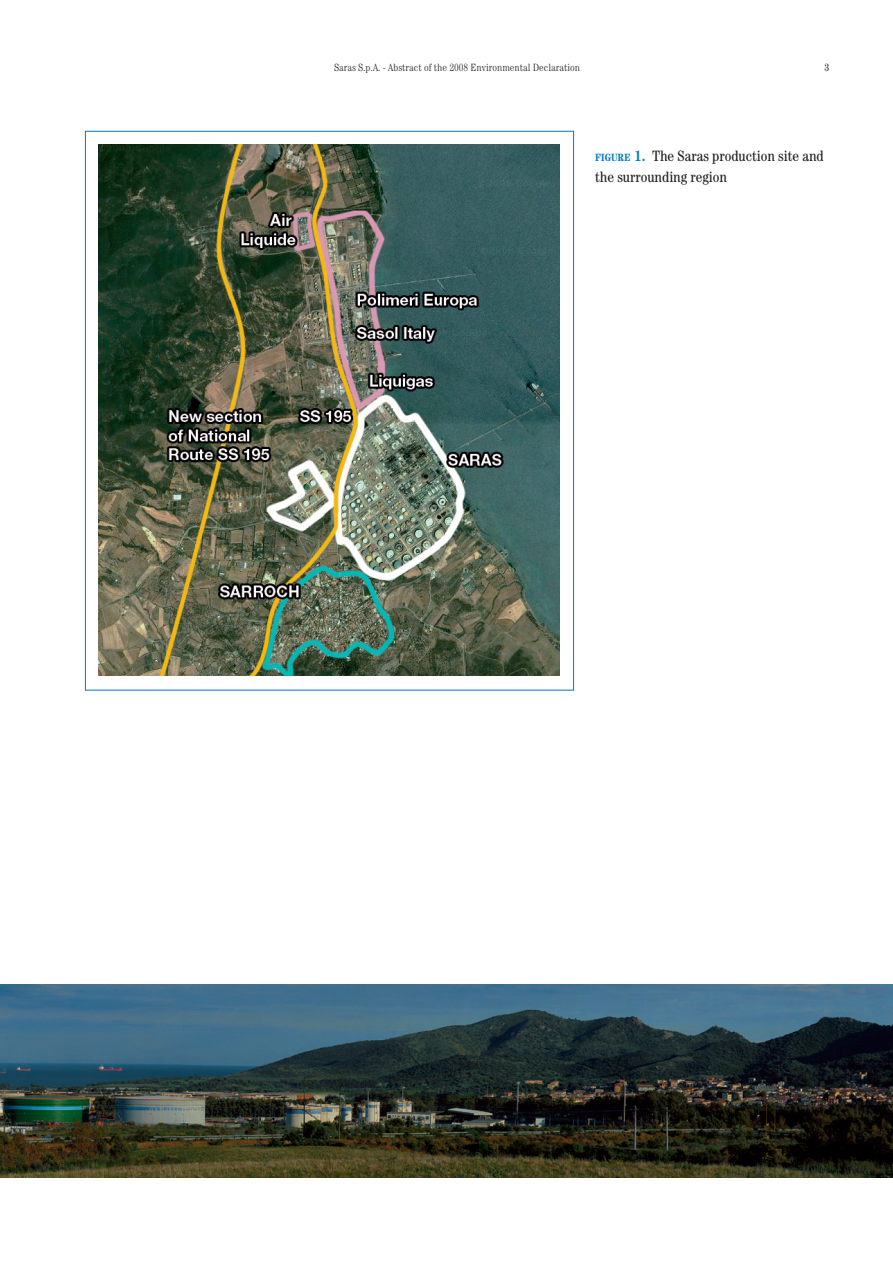
<style>
.page{position:relative;width:893px;height:1263px;background:#fff}
.page>*{position:absolute;margin:0;border:0;box-sizing:border-box;transform-origin:0 0}
.t1{font:condensed 15px/21px "Century";color:#231f20}
.t2{font:300 condensed 10.5px "Century";color:#231f20}
.t3{font:condensed 10.5px "Century";color:#231f20}
.s1{font-weight:700;font-size:10.5px;color:#0079c2}
.s2{font-weight:700;color:#0079c2}
</style>
<div class="page">
<img style="left:99px;top:144px;width:461px;height:532px">
<img style="left:0;top:985px;width:893px;height:193px">
<p class="t2" style="left:334px;top:62px;width:247px">Saras S.p.A. - Abstract of the 2008 Environmental Declaration</p>
<p class="t3" style="left:824px;top:61px;width:6px">3</p>
<h1 class="t1" style="left:595px;top:146px;width:230px"><span class="s1">FIGURE</span> <span class="s2">1.</span> The Saras production site and the surrounding region</h1>
</div>
